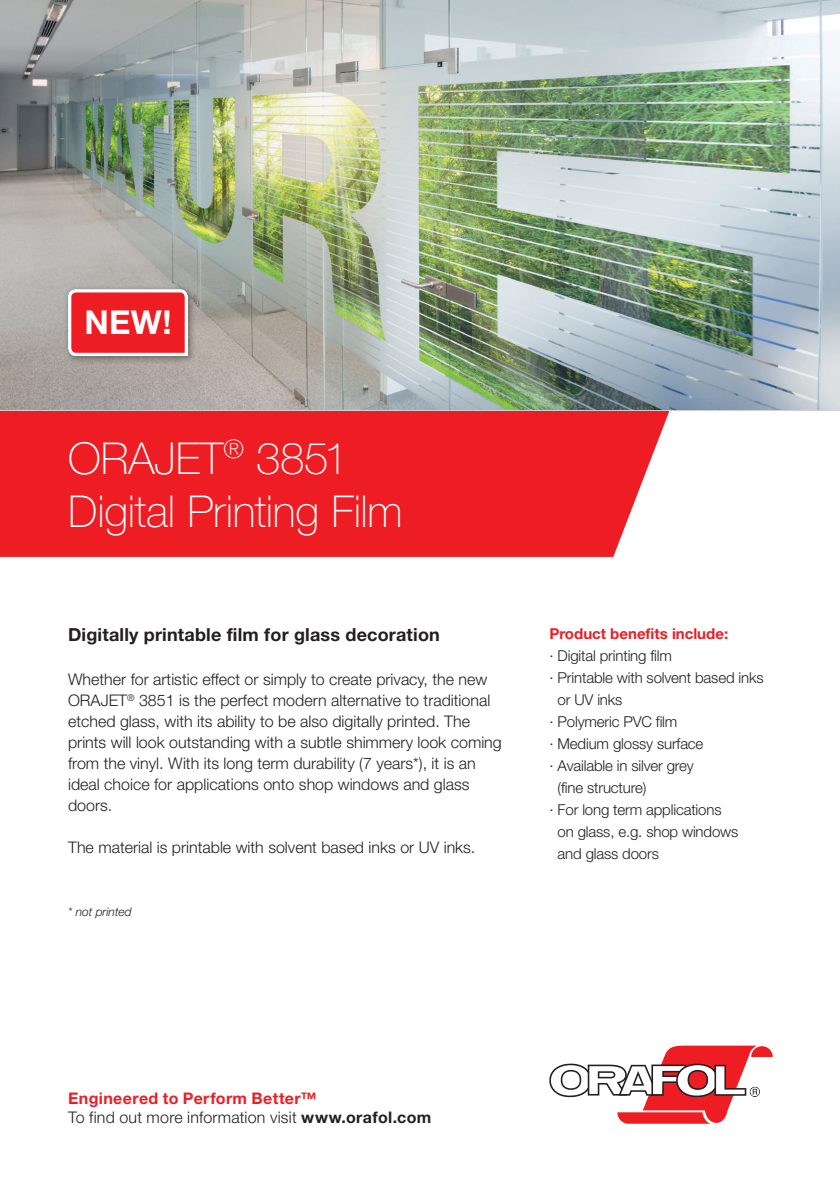
<style>
.page{position:relative;width:840px;height:1191px;background:#fff}
.page>*{position:absolute;margin:0;border:0;box-sizing:border-box;transform-origin:0 0}
.t1{font:100 44px/52.8px "Helvetica Neue";letter-spacing:-.005em;color:#fff}
.t2{font:700 33px "Helvetica Neue LT Std";color:#fff}
.t3{font:700 18px "Helvetica Neue";letter-spacing:.01em;color:#231f20}
.t4{font:300 16px/21px "Helvetica Neue";color:#231f20}
.t5{font:300 15px "Helvetica Neue";letter-spacing:-.01em;color:#231f20}
.t6{font:700 15px "Helvetica Neue";color:#ee1d23}
.t7{font:italic 300 12px "Helvetica Neue";color:#231f20}
.s1{font-weight:700;color:#ee1d23}
.s2{font-weight:700}
</style>
<div class="page">
<div style="left:0;top:410px;width:670px;height:147px;background:#ee1d23"></div>
<img style="left:0;top:0;width:839px;height:410px">
<svg style="left:549px;top:1045px;width:223px;height:79px"></svg>
<img style="left:64px;top:285px;width:132px;height:79px">
<svg style="left:66px;top:288px;width:123px;height:69px;background:#ea4247"></svg>
<h2 class="t2" style="left:84px;top:302px;width:89px">NEW!</h2>
<h1 class="t1" style="left:68px;top:432px;width:336px">ORAJET<sup>®</sup> 3851<br>Digital Printing Film</h1>
<p class="t3" style="left:68px;top:623px;width:373px">Digitally printable film for glass decoration</p>
<p class="t4" style="left:68px;top:668px;width:435px">Whether for artistic effect or simply to create privacy, the new ORAJET<sup>®</sup> 3851 is the perfect modern alternative to traditional etched glass, with its ability to be also digitally printed. The prints will look outstanding with a subtle shimmery look coming from the vinyl. With its long term durability (7 years*), it is an ideal choice for applications onto shop windows and glass doors.</p>
<p class="t4" style="left:68px;top:836px;width:408px">The material is printable with solvent based inks or UV inks.</p>
<p class="t7" style="left:68px;top:904px;width:65px">* not printed</p>
<p class="t6" style="left:549px;top:624px;width:180px">Product benefits include:</p>
<p class="t5" style="left:549px;top:646px;width:124px">· Digital printing film</p>
<p class="t5" style="left:549px;top:668px;width:215px">· Printable with solvent based inks</p>
<p class="t5" style="left:557px;top:690px;width:66px">or UV inks</p>
<p class="t5" style="left:549px;top:712px;width:129px">· Polymeric PVC film</p>
<p class="t5" style="left:549px;top:734px;width:155px">· Medium glossy surface</p>
<p class="t5" style="left:549px;top:756px;width:146px">· Available in silver grey</p>
<p class="t5" style="left:557px;top:778px;width:90px">(fine structure)</p>
<p class="t5" style="left:549px;top:801px;width:174px">· For long term applications</p>
<p class="t5" style="left:557px;top:823px;width:182px">on glass, e.g. shop windows</p>
<p class="t5" style="left:557px;top:845px;width:103px">and glass doors</p>
<p class="t4" style="left:68px;top:1088px;width:364px;line-height:19.2px"><span class="s1">Engineered to Perform Better™<br></span>To find out more information visit <span class="s2">www.orafol.com</span></p>
</div>
